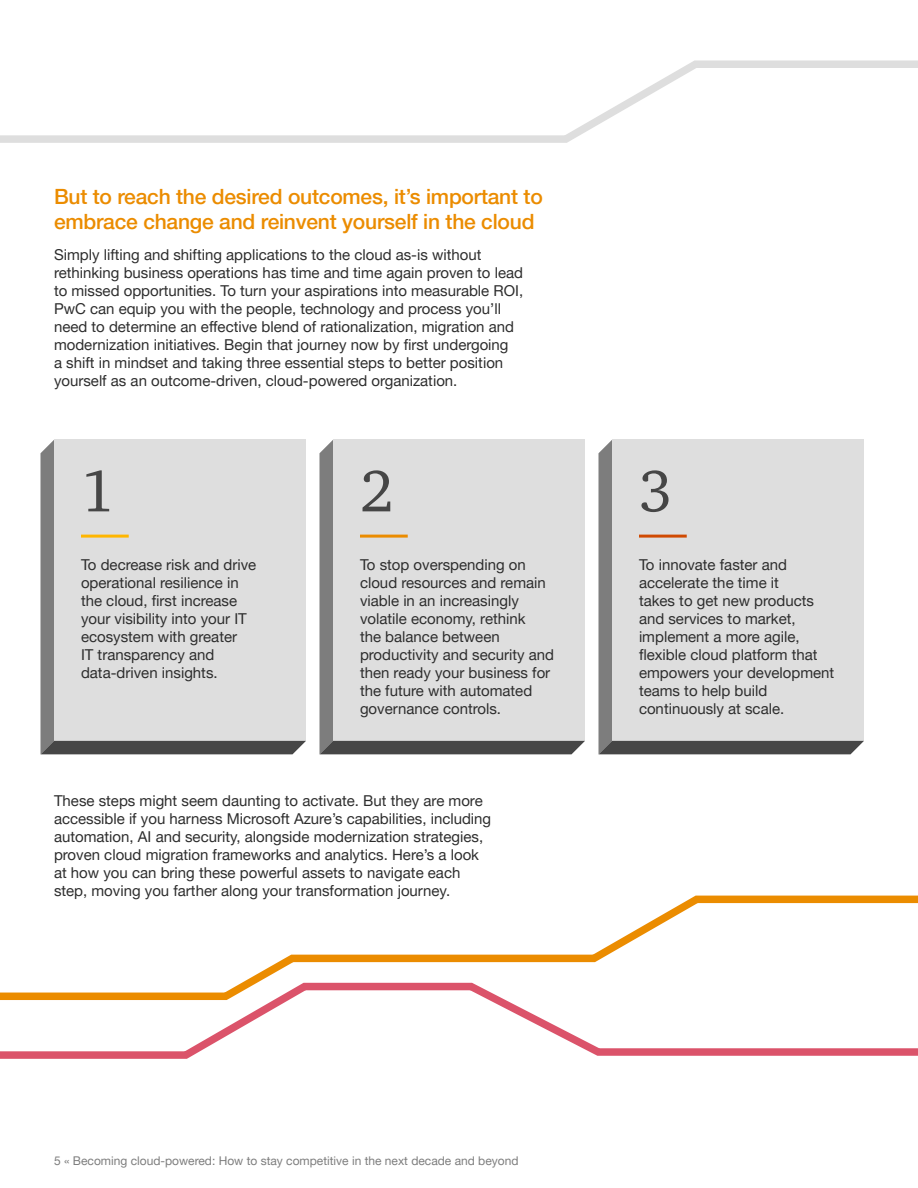
<style>
.page{position:relative;width:918px;height:1188px;background:#fff}
.page>*{position:absolute;margin:0;border:0;box-sizing:border-box;transform-origin:0 0}
.t1{font:60px "ITC Charter Com";color:#464646}
.t2{font:500 21px/25.2px "Helvetica Neue LT Pro";letter-spacing:-.01em;color:#eb8c00}
.t3{font:15px/18px "Helvetica Neue LT Pro";color:#2d2d2d}
.t4{font:12px "Helvetica Neue LT Pro";color:#7d7d7d}
</style>
<div class="page">
<svg style="left:0;top:1004px;width:918px;height:55px"></svg>
<svg style="left:0;top:60px;width:918px;height:83px"></svg>
<svg style="left:0;top:895px;width:918px;height:109px"></svg>
<svg style="left:40px;top:440px;width:266px;height:314px;background:#d3d3d3"></svg>
<svg style="left:320px;top:440px;width:265px;height:314px;background:#d2d2d2"></svg>
<svg style="left:598px;top:440px;width:266px;height:314px;background:#d3d3d3"></svg>
<h2 class="t2" style="left:54px;top:184px;width:490px">But to reach the desired outcomes, it’s important to embrace change and reinvent yourself in the cloud</h2>
<p class="t3" style="left:54px;top:245px;width:471px">Simply lifting and shifting applications to the cloud as-is without rethinking business operations has time and time again proven to lead to missed opportunities. To turn your aspirations into measurable ROI, PwC can equip you with the people, technology and process you’ll need to determine an effective blend of rationalization, migration and modernization initiatives. Begin that journey now by first undergoing<br>a shift in mindset and taking three essential steps to better position yourself as an outcome-driven, cloud-powered organization.</p>
<h1 class="t1" style="left:81px;top:454px;width:35px">1</h1>
<p class="t3" style="left:81px;top:555px;width:177px">To decrease risk and drive operational resilience in the cloud, first increase your visibility into your IT ecosystem with greater<br>IT transparency and data-driven insights.</p>
<h1 class="t1" style="left:360px;top:454px;width:35px">2</h1>
<p class="t3" style="left:360px;top:555px;width:196px">To stop overspending on cloud resources and remain viable in an increasingly volatile economy, rethink<br>the balance between productivity and security and then ready your business for the future with automated governance controls.</p>
<p class="t3" style="left:54px;top:791px;width:439px">These steps might seem daunting to activate. But they are more accessible if you harness Microsoft Azure’s capabilities, including automation, AI and security, alongside modernization strategies, proven cloud migration frameworks and analytics. Here’s a look at how you can bring these powerful assets to navigate each step, moving you farther along your transformation journey.</p>
<h1 class="t1" style="left:639px;top:454px;width:35px">3</h1>
<p class="t3" style="left:639px;top:555px;width:197px">To innovate faster and accelerate the time it<br>takes to get new products and services to market, implement a more agile, flexible cloud platform that empowers your development teams to help build continuously at scale.</p>
<p class="t4" style="left:54px;top:1154px;width:466px">5 « Becoming cloud-powered: How to stay competitive in the next decade and beyond</p>
</div>
